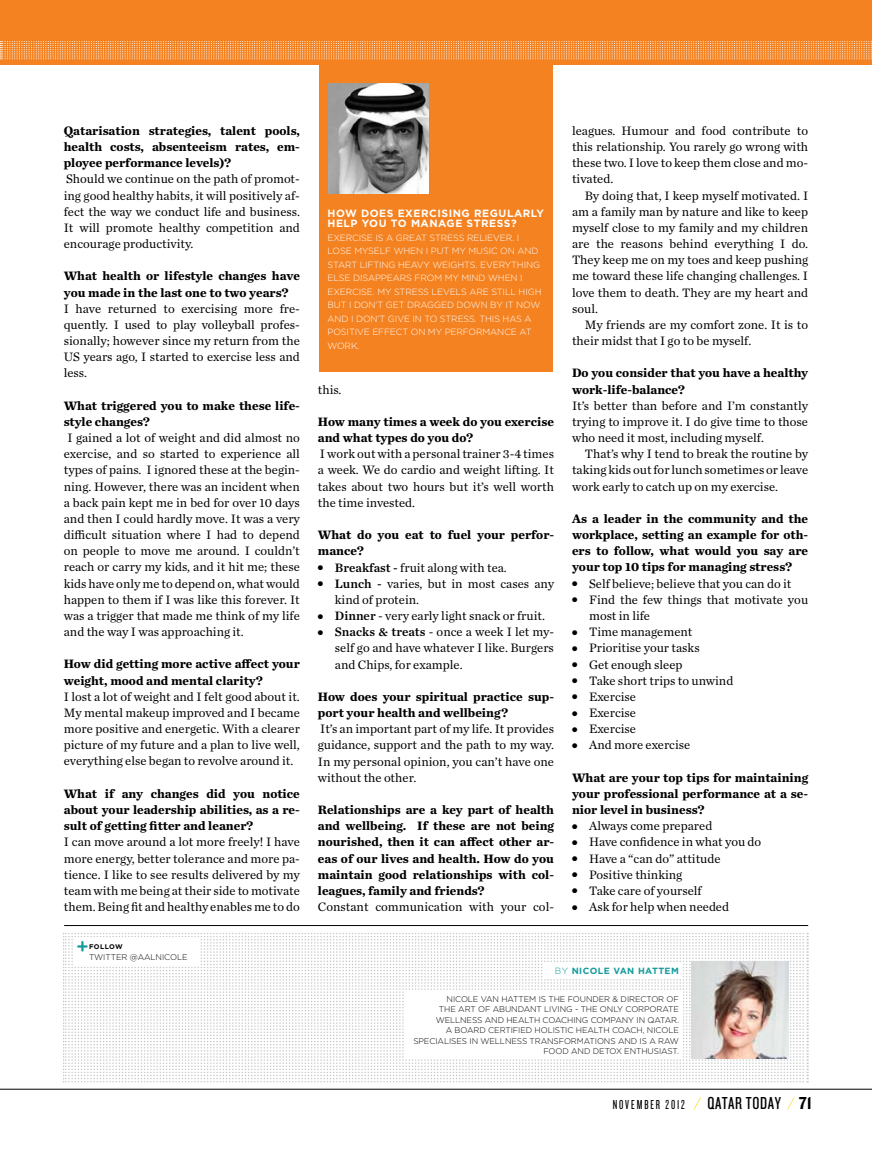
<style>
.page{position:relative;width:872px;height:1149px;background:#fff}
.page>*{position:absolute;margin:0;border:0;box-sizing:border-box;transform-origin:0 0}
.t1{font:18px "Knockout HTF28 Junior Featherwt";letter-spacing:.04em;color:#000}
.t2{font:13.5px "Knockout HTF27 Junior Bantamwt";letter-spacing:.14em;color:#000}
.t3{font:12.75px/16.2px "Chronicle Text G1";color:#000;text-align:justify}
.t4{font:700 12.75px/16.2px "Chronicle Text G1";color:#000}
.t5{font:700 10.5px/10.5px "Gotham";letter-spacing:.05em;color:#fff}
.t6{font:300 9px/13.5px "Gotham";letter-spacing:-.01em;color:#fff}
.t7{font:700 9px "Gotham";letter-spacing:.05em;color:#149b9e}
.t8{font:300 8.25px/10.5px "Gotham";letter-spacing:-.01em;color:#000;text-align:right}
.t9{font:700 6.75px "Gotham";letter-spacing:.07em;color:#000}
.s1{font-family:"Chronicle Text G1 Semi"}
.s2{font-weight:300}
.s3{font-family:"Knockout HTF50 Welterweight"}
</style>
<div class="page">
<hr style="left:0;top:1088px;width:872px;height:1px;background:#000">
<svg style="left:694px;top:1097px;width:7px;height:11px"></svg>
<svg style="left:788px;top:1097px;width:6px;height:11px"></svg>
<div style="left:0;top:0;width:872px;height:64px;background:#f58220"></div>
<svg style="left:0;top:41px;width:872px;height:18px"></svg>
<svg style="left:64px;top:932px;width:744px;height:151px"></svg>
<hr style="left:64px;top:925px;width:744px;height:1px;background:#000">
<div style="left:319px;top:64px;width:234px;height:308px;background:#f58220"></div>
<img style="left:328px;top:84px;width:100px;height:110px">
<p class="t4" style="left:64px;top:122px;width:238px;text-align:justify">Qatarisation strategies, talent pools, health costs, absenteeism rates, em&shy;ployee performance levels)?</p>
<p class="t3" style="left:64px;top:170px;width:238px">Should we continue on the path of promot&shy;ing good healthy habits, it will positively af&shy;fect the way we conduct life and business.<br>It will promote healthy competition and encourage productivity.</p>
<p class="t4" style="left:64px;top:267px;width:238px">What health or lifestyle changes have you made in the last one to two years?</p>
<p class="t3" style="left:64px;top:299px;width:238px">I have returned to exercising more fre&shy;quently. I used to play volleyball profes&shy;sionally; however since my return from the US years ago, I started to exercise less and less.</p>
<p class="t4" style="left:64px;top:396px;width:238px">What triggered you to make these life&shy;style changes?</p>
<p class="t3" style="left:64px;top:429px;width:238px">I gained a lot of weight and did almost no exercise, and so started to experience all types of pains. I ignored these at the begin&shy;ning. However, there was an incident when a back pain kept me in bed for over 10 days and then I could hardly move. It was a very difficult situation where I had to depend on people to move me around. I couldn’t reach or carry my kids, and it hit me; these kids have only me to depend on, what would happen to them if I was like this forever. It was a trigger that made me think of my life and the way I was approaching it.</p>
<p class="t4" style="left:64px;top:655px;width:238px">How did getting more active affect your weight, mood and mental clarity?</p>
<p class="t3" style="left:64px;top:687px;width:238px">I lost a lot of weight and I felt good about it.<br>My mental makeup improved and I became more positive and energetic. With a clearer picture of my future and a plan to live well, everything else began to revolve around it.</p>
<p class="t4" style="left:64px;top:784px;width:238px;text-align:justify">What if any changes did you notice about your leadership abilities, as a re&shy;sult of getting fitter and leaner?</p>
<p class="t3" style="left:64px;top:833px;width:238px">I can move around a lot more freely! I have more energy, better tolerance and more pa&shy;tience. I like to see results delivered by my team with me being at their side to motivate them. Being fit and healthy enables me to do</p>
<p class="t9" style="left:89px;top:942px;width:35px">FOLLOW</p>
<p class="t8" style="left:89px;top:951px;width:56px">TWITTER @AAL</p>
<p class="t8" style="left:156px;top:951px;width:33px">NICOLE</p>
<p class="t5" style="left:327px;top:207px;width:218px">HOW DOES EXERCISING REGULARLY<br>HELP YOU TO MANAGE STRESS?</p>
<p class="t6" style="left:327px;top:230px;width:214px">EXERCISE IS A GREAT STRESS RELIEVER. I LOSE MYSELF WH EN I PUT MY MUSIC ON AN D START LIFTING H EAVY WEIGHTS. EVERYTH ING ELSE DISAPPEARS FROM MY MIN D WH EN I EXERCISE. MY STRESS LEVELS ARE STILL H IGH BUT I DON’T GET DRAGGED DOWN</p>
<p class="t6" style="left:327px;top:298px;width:213px;text-indent:163px">BY IT N OW<br>AN D I DON’T GIVE IN TO STRESS. TH IS HAS A<br>POSITIVE EFFECT ON MY PERFORMANCE AT<br>WORK.</p>
<p class="t3" style="left:318px;top:380px;width:25px">this.</p>
<p class="t4" style="left:318px;top:412px;width:238px">How many times a week do you exercise and what types do you do?</p>
<p class="t3" style="left:318px;top:445px;width:238px">I work out with a personal trainer 3-4 times a week. We do cardio and weight lifting. It takes about two hours but it’s well worth the time invested.</p>
<p class="t4" style="left:318px;top:525px;width:238px">What do you eat to fuel your perfor&shy;mance?</p>
<p class="t3" style="left:318px;top:558px;width:190px">● <span class="s1">Breakfast -</span> fruit along with tea.</p>
<p class="t3" style="left:335px;top:574px;width:221px;text-indent:-17px">● <span class="s1">Lunch -</span> varies, but in most cases any kind of protein.</p>
<p class="t3" style="left:318px;top:606px;width:228px">● <span class="s1">Dinner</span> - very early light snack or fruit.</p>
<p class="t3" style="left:335px;top:623px;width:221px;text-indent:-17px">● <span class="s1">Snacks &amp; treats</span> - once a week I let my&shy;self go and have whatever I like. Burgers and Chips, for example.</p>
<p class="t4" style="left:318px;top:687px;width:238px">How does your spiritual practice sup&shy;port your health and wellbeing?</p>
<p class="t3" style="left:318px;top:720px;width:238px">It’s an important part of my life. It provides guidance, support and the path to my way.<br>In my personal opinion, you can’t have one without the other.</p>
<p class="t4" style="left:318px;top:800px;width:238px;text-align:justify">Relationships are a key part of health and wellbeing. If these are not being nourished, then it can affect other ar&shy;eas of our lives and health. How do you maintain good relationships with col&shy;leagues, family and friends?</p>
<p class="t3" style="left:318px;top:897px;width:238px">Constant communication with your col-</p>
<p class="t3" style="left:572px;top:122px;width:238px">leagues. Humour and food contribute to this relationship. You rarely go wrong with these two. I love to keep them close and mo&shy;tivated.</p>
<p class="t3" style="left:572px;top:186px;width:238px;text-indent:13px">By doing that, I keep myself motivated. I am a family man by nature and like to keep myself close to my family and my children are the reasons behind everything I do.<br>They keep me on my toes and keep pushing me toward these life changing challenges. I love them to death. They are my heart and soul.</p>
<p class="t3" style="left:572px;top:316px;width:237px;text-indent:13px">My friends are my comfort zone. It is to their midst that I go to be myself.</p>
<p class="t4" style="left:572px;top:364px;width:238px">Do you consider that you have a healthy work-life-balance?</p>
<p class="t3" style="left:572px;top:396px;width:238px">It’s better than before and I’m constantly trying to improve it. I do give time to those who need it most, including myself.</p>
<p class="t3" style="left:572px;top:445px;width:238px;text-indent:13px">That’s why I tend to break the routine by taking kids out for lunch sometimes or leave work early to catch up on my exercise.</p>
<p class="t4" style="left:572px;top:509px;width:238px;text-align:justify">As a leader in the community and the workplace, setting an example for oth&shy;ers to follow, what would you say are your top 10 tips for managing stress?</p>
<p class="t3" style="left:572px;top:574px;width:221px">● Self believe; believe that you can do it</p>
<p class="t3" style="left:589px;top:590px;width:221px;text-indent:-17px">● Find the few things that motivate you most in life</p>
<p class="t3" style="left:572px;top:623px;width:122px">● Time management</p>
<p class="t3" style="left:572px;top:639px;width:129px">● Prioritise your tasks</p>
<p class="t3" style="left:572px;top:655px;width:112px">● Get enough sleep</p>
<p class="t3" style="left:572px;top:671px;width:163px">● Take short trips to unwind</p>
<p class="t3" style="left:572px;top:687px;width:65px">● Exercise</p>
<p class="t3" style="left:572px;top:703px;width:65px">● Exercise</p>
<p class="t3" style="left:572px;top:720px;width:65px">● Exercise</p>
<p class="t3" style="left:572px;top:736px;width:120px">● And more exercise</p>
<p class="t4" style="left:572px;top:768px;width:238px;text-align:justify">What are your top tips for maintaining your professional performance at a se&shy;nior level in business?</p>
<p class="t3" style="left:572px;top:817px;width:142px">● Always come prepared</p>
<p class="t3" style="left:572px;top:833px;width:191px">● Have confidence in what you do</p>
<p class="t3" style="left:572px;top:849px;width:150px">● Have a “can do” attitude</p>
<p class="t3" style="left:572px;top:865px;width:112px">● Positive thinking</p>
<p class="t3" style="left:572px;top:881px;width:131px">● Take care of yourself</p>
<p class="t3" style="left:572px;top:897px;width:159px">● Ask for help when needed</p>
<p class="t7" style="left:555px;top:965px;width:125px"><span class="s2">BY</span> NICOLE VAN HATTEM</p>
<p class="t8" style="left:413px;top:992px;width:267px">NICOLE VAN HATTEM IS TH E FOUN DER &amp; DIRECTOR OF<br>TH E ART OF ABUN DANT LIVING - TH E ON LY CORPORATE WELLN ESS AN D HEALTH COACH ING COMPANY IN QATAR.<br>A BOARD CERTIFIED HOLISTIC HEALTH COACH, NICOLE SPECIALISES IN WELLN ESS TRANSFORMATIONS AN D IS A RAW FOOD AN D DETOX ENTH USIAST.</p>
<p class="t2" style="left:612px;top:1097px;width:74px">NOVEMBER 2012</p>
<h1 class="t1" style="left:707px;top:1093px;width:106px">QATAR TODAY <span class="s3">71</span></h1>
</div>
